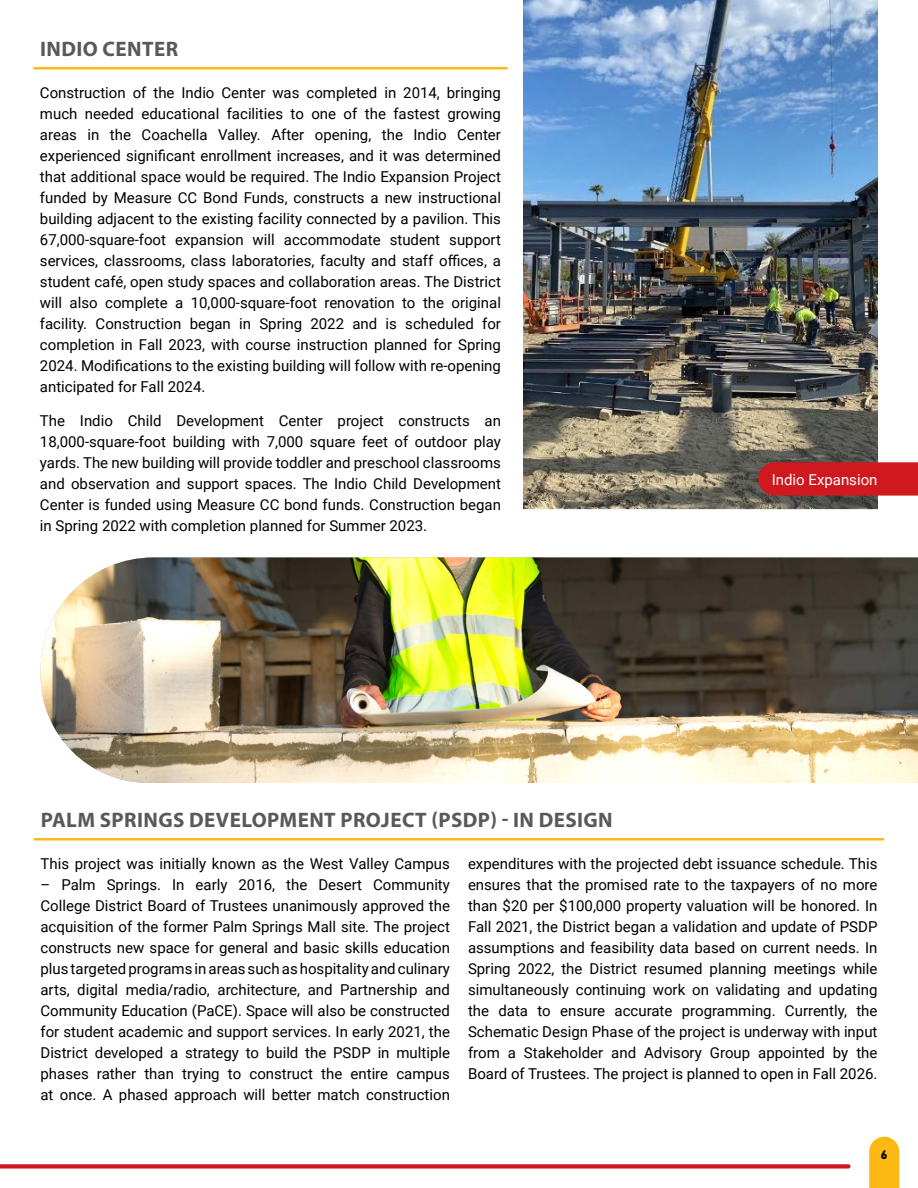
<style>
.page{position:relative;width:918px;height:1188px;background:#fff}
.page>*{position:absolute;margin:0;border:0;box-sizing:border-box;transform-origin:0 0}
.Subheader_2_-_lt_gra{font:700 21px "Myriad Pro";letter-spacing:.02em;color:#58595b}
.BodyCopy___Roboto{font:15px/21px "Roboto";color:#000;text-align:justify}
.BodyCopy___Roboto-2{font:15px "Roboto";color:#fff}
.t1{font:900 12px "DIN";color:#000}
</style>
<div class="page">
<hr style="left:34px;top:838px;width:850px;height:3px;background:#fdb913">
<hr style="left:33px;top:67px;width:475px;height:2px;background:#fdb913">
<img style="left:524px;top:0;width:354px;height:510px">
<svg style="left:758px;top:462px;width:160px;height:34px;background:#cb1b22"></svg>
<img style="left:40px;top:557px;width:878px;height:226px">
<svg style="left:869px;top:1137px;width:30px;height:51px;background:#fdbd22"></svg>
<svg style="left:0;top:1164px;width:851px;height:5px;background:#d6373d"></svg>
<p class="Subheader_2_-_lt_gra" style="left:40px;top:35px;width:139px">INDIO CENTER</p>
<p class="BodyCopy___Roboto" style="left:40px;top:81px;width:463px">Construction of the Indio Center was completed in 2014, bringing much needed educational facilities to one of the fastest growing areas in the Coachella Valley. After opening, the Indio Center experienced significant enrollment increases, and it was determined that additional space would be required. The Indio Expansion Project funded by Measure CC Bond Funds, constructs a new instructional building adjacent to the existing facility connected by a pavilion. This 67,000-square-foot expansion will accommodate student support services, classrooms, class laboratories, faculty and staff offices, a student café, open study spaces and collaboration areas. The District will also complete a 10,000-square-foot renovation to the original facility. Construction began in Spring 2022 and is scheduled for completion in Fall 2023, with course instruction planned for Spring 2024. Modifications to the existing building will follow with re-opening anticipated for Fall 2024.</p>
<p class="BodyCopy___Roboto" style="left:40px;top:410px;width:463px">The Indio Child Development Center project constructs an 18,000-square-foot building with 7,000 square feet of outdoor play yards. The new building will provide toddler and preschool classrooms and observation and support spaces. The Indio Child Development Center is funded using Measure CC bond funds. Construction began in Spring 2022 with completion planned for Summer 2023.</p>
<p class="BodyCopy___Roboto-2" style="left:772px;top:469px;width:107px">Indio Expansion</p>
<p class="Subheader_2_-_lt_gra" style="left:41px;top:807px;width:574px">PALM SPRINGS DEVELOPMENT PROJECT (PSDP) - IN DESIGN</p>
<p class="BodyCopy___Roboto" style="left:40px;top:852px;width:411px">This project was initially known as the West Valley Campus</p>
<p class="BodyCopy___Roboto" style="left:40px;top:873px;width:411px">– Palm Springs. In early 2016, the Desert Community College District Board of Trustees unanimously approved the acquisition of the former Palm Springs Mall site. The project constructs new space for general and basic skills education plus targeted programs in areas such as hospitality and culinary arts, digital media/radio, architecture, and Partnership and Community Education (PaCE). Space will also be constructed for student academic and support services. In early 2021, the District developed a strategy to build the PSDP in multiple phases rather than trying to construct the entire campus at once. A phased approach will better match construction</p>
<p class="BodyCopy___Roboto" style="left:468px;top:852px;width:411px">expenditures with the projected debt issuance schedule. This ensures that the promised rate to the taxpayers of no more than $20 per $100,000 property valuation will be honored. In Fall 2021, the District began a validation and update of PSDP assumptions and feasibility data based on current needs. In Spring 2022, the District resumed planning meetings while simultaneously continuing work on validating and updating the data to ensure accurate programming. Currently, the Schematic Design Phase of the project is underway with input from a Stakeholder and Advisory Group appointed by the Board of Trustees. The project is planned to open in Fall 2026.</p>
<p class="t1" style="left:881px;top:1146px;width:8px">6</p>
</div>
